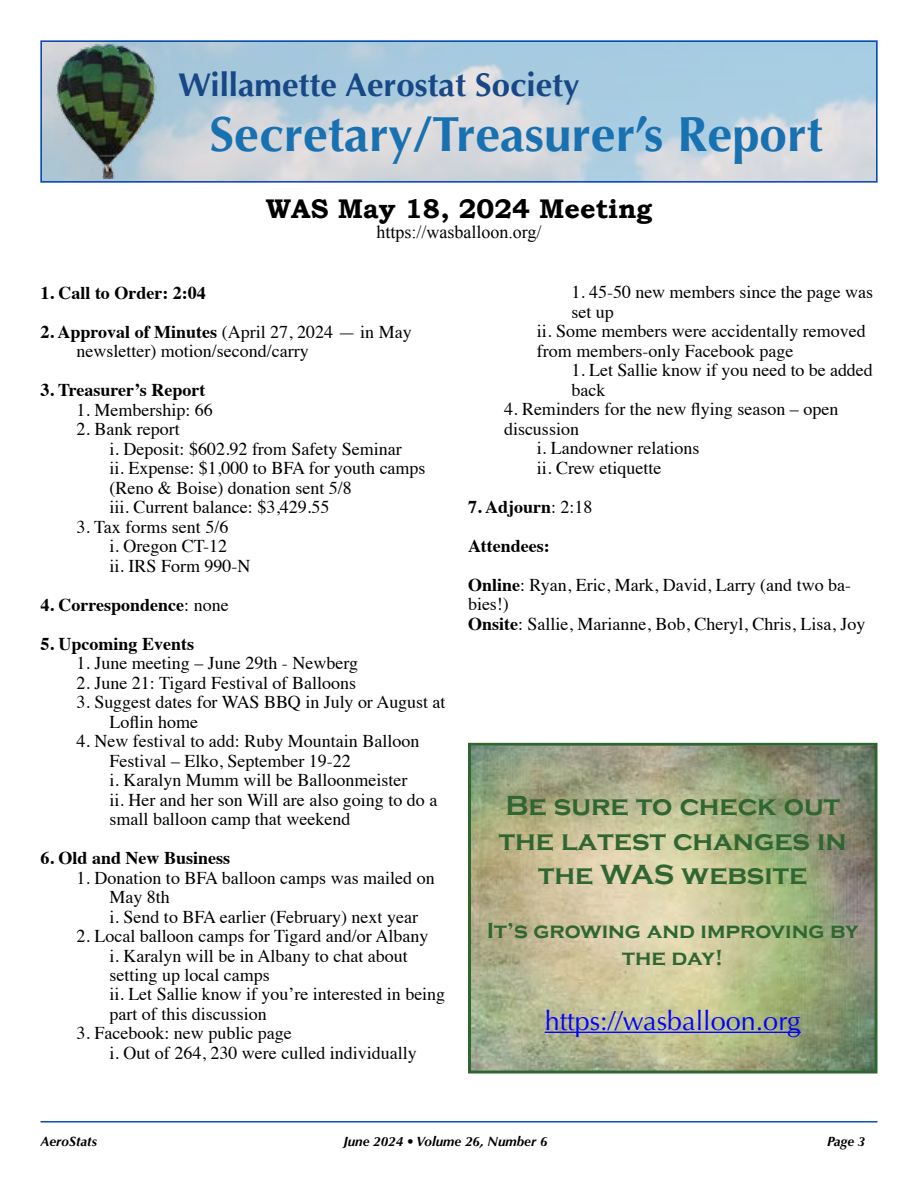
<style>
.page{position:relative;width:918px;height:1188px;background:#fff}
.page>*{position:absolute;margin:0;border:0;box-sizing:border-box;transform-origin:0 0}
.t1{font:700 49.5px "Optima";color:#1871b1}
.t2{font:700 33px "Optima";color:#174784}
.t3{font:700 28.5px/34.2px "Copperplate Gothic";color:#306632;text-align:center}
.t4{font:27px "Optima";color:#00f}
.t5{font:700 27px "Bookman Old Style";color:#000}
.t6{font:700 22.5px/27px "Copperplate Gothic";color:#306632;text-align:center}
.t7{font:18px/19.5px "Times";color:#000}
.t8{font:700 18px "Times";color:#000}
.t9{font:18px "Times New Roman";color:#000}
.t10{font:italic 700 13.5px "Optima";color:#000}
.s1{font-weight:700}
.s2{font-weight:400}
</style>
<div class="page">
<hr style="left:40px;top:1121px;width:838px;height:2px;background:#0b4cb4">
<div style="left:40px;top:40px;width:838px;height:143px;border:2px solid #0b4cb4"></div>
<img style="left:54px;top:40px;width:108px;height:139px">
<img style="left:472px;top:747px;width:402px;height:323px">
<div style="left:468px;top:743px;width:410px;height:331px;border:3px solid #306532"></div>
<hr style="left:545px;top:1032px;width:256px;height:1px;background:#00f">
<h2 class="t2" style="left:178px;top:65px;width:403px">Willamette Aerostat Society</h2>
<h1 class="t1" style="left:210px;top:106px;width:615px">Secretary/Treasurer’s Report</h1>
<h3 class="t5" style="left:266px;top:193px;width:388px">WAS May 18, 2024 Meeting</h3>
<p class="t9" style="left:376px;top:219px;width:167px">https://wasballoon.org/</p>
<p class="t8" style="left:40px;top:275px;width:167px">1. Call to Order: 2:04</p>
<p class="t7" style="left:76px;top:320px;width:337px;text-indent:-36px"><span class="s1">2. Approval of Minutes</span> (April 27, 2024 — in May newsletter) motion/second/carry</p>
<p class="t8" style="left:40px;top:373px;width:166px">3. Treasurer’s Report</p>
<p class="t7" style="left:76px;top:398px;width:138px">1. Membership: 66</p>
<p class="t7" style="left:109px;top:418px;width:318px;text-indent:-33px">2. Bank report<br>i. Deposit: $602.92 from Safety Seminar<br>ii. Expense: $1,000 to BFA for youth camps (Reno &amp; Boise) donation sent 5/8<br>iii. Current balance: $3,429.55</p>
<p class="t7" style="left:109px;top:515px;width:143px;text-indent:-33px">3. Tax forms sent 5/6<br>i. Oregon CT-12<br>ii. IRS Form 990-N</p>
<p class="t8" style="left:40px;top:587px;width:190px">4. Correspondence<span class="s2">: none</span></p>
<p class="t8" style="left:40px;top:626px;width:155px">5. Upcoming Events</p>
<p class="t7" style="left:76px;top:652px;width:283px">1. June meeting – June 29th - Newberg</p>
<p class="t7" style="left:76px;top:671px;width:281px">2. June 21: Tigard Festival of Balloons</p>
<p class="t7" style="left:109px;top:691px;width:338px;text-indent:-33px">3. Suggest dates for WAS BBQ in July or August at<br>Loflin home</p>
<p class="t7" style="left:109px;top:730px;width:329px;text-indent:-33px">4. New festival to add: Ruby Mountain Balloon Festival – Elko, September 19-22<br>i. Karalyn Mumm will be Balloonmeister<br>ii. Her and her son Will are also going to do a small balloon camp that weekend</p>
<p class="t8" style="left:40px;top:841px;width:191px">6. Old and New Business</p>
<p class="t7" style="left:109px;top:866px;width:327px;text-indent:-33px">1. Donation to BFA balloon camps was mailed on<br>May 8th<br>i. Send to BFA earlier (February) next year</p>
<p class="t7" style="left:109px;top:925px;width:337px;text-indent:-33px">2. Local balloon camps for Tigard and/or Albany<br>i. Karalyn will be in Albany to chat about setting up local camps<br>ii. Let Sallie know if you’re interested in being part of this discussion</p>
<p class="t7" style="left:109px;top:1022px;width:309px;text-indent:-33px">3. Facebook: new public page<br>i. Out of 264, 230 were culled individually</p>
<p class="t7" style="left:572px;top:281px;width:303px">1. 45-50 new members since the page was</p>
<p class="t7" style="left:572px;top:301px;width:44px">set up</p>
<p class="t7" style="left:537px;top:320px;width:330px">ii. Some members were accidentally removed</p>
<p class="t7" style="left:537px;top:340px;width:258px">from members-only Facebook page</p>
<p class="t7" style="left:572px;top:359px;width:303px">1. Let Sallie know if you need to be added back</p>
<p class="t7" style="left:504px;top:398px;width:336px">4. Reminders for the new flying season – open</p>
<p class="t7" style="left:504px;top:418px;width:77px">discussion</p>
<p class="t7" style="left:537px;top:437px;width:164px">i. Landowner relations</p>
<p class="t7" style="left:537px;top:457px;width:126px">ii. Crew etiquette</p>
<p class="t7" style="left:468px;top:486px;width:385px;line-height:39px"><span class="s1">7. Adjourn</span>: 2:18<br><span class="s1">Attendees:<br>Online</span>: Ryan, Eric, Mark, David, Larry (and two ba-</p>
<p class="t7" style="left:468px;top:593px;width:399px">bies!)<br><span class="s1">Onsite</span>: Sallie, Marianne, Bob, Cheryl, Chris, Lisa, Joy</p>
<h3 class="t3" style="left:499px;top:789px;width:350px">Be sure to check out the latest changes in the WAS website</h3>
<p class="t6" style="left:487px;top:917px;width:373px">It’s growing and improving by the day!</p>
<h3 class="t4" style="left:545px;top:1005px;width:258px">https://wasballoon.org</h3>
<p class="t10" style="left:40px;top:1134px;width:58px">AeroStats</p>
<p class="t10" style="left:343px;top:1134px;width:206px">June 2024 • Volume 26, Number 6</p>
<p class="t10" style="left:827px;top:1134px;width:40px">Page 3</p>
</div>
